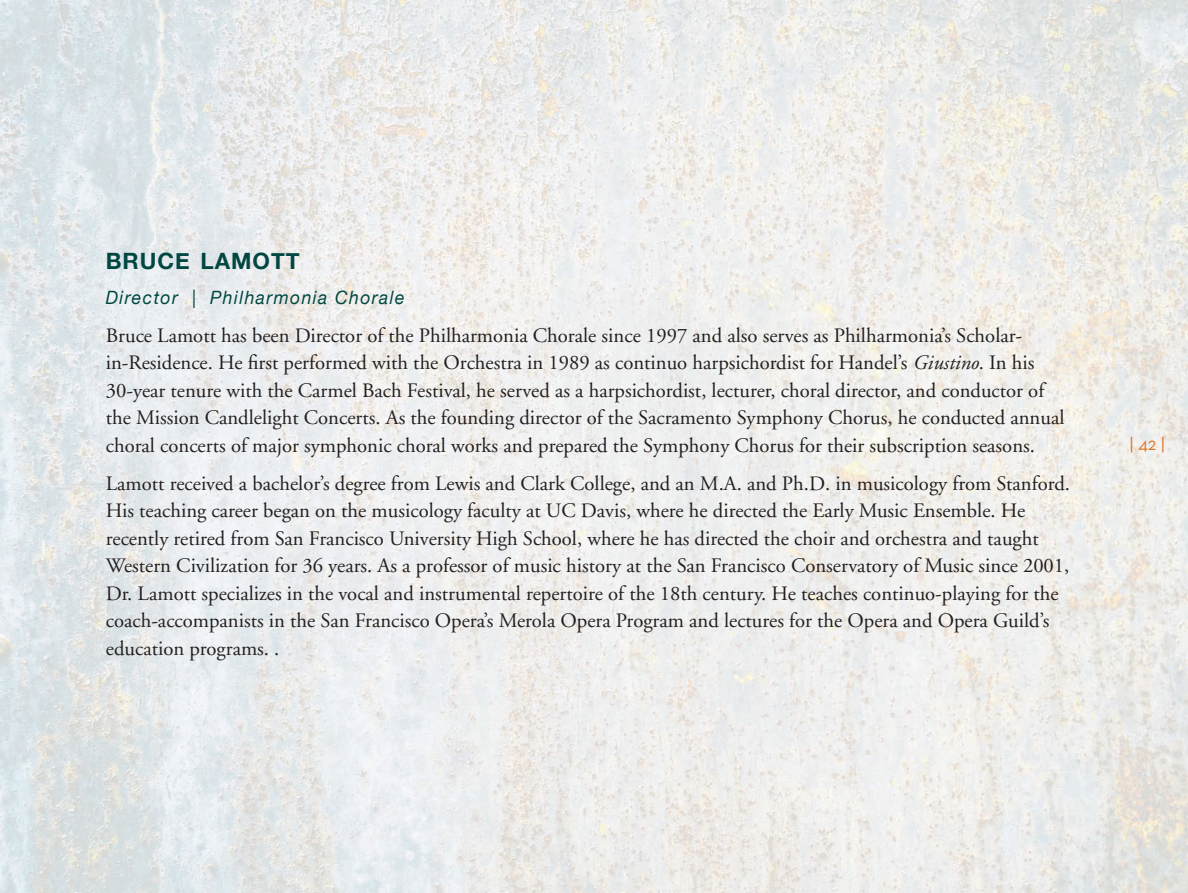
<style>
.page{position:relative;width:1188px;height:893px;background:#fff}
.page>*{position:absolute;margin:0;border:0;box-sizing:border-box;transform-origin:0 0}
.t1{font:700 22.5px "Helvetica Neue";letter-spacing:.045em;color:#004741}
.t2{font:20.7px/27.6px "Adobe Garamond";color:#231f20}
.t3{font:18.45px "Neutraface Text TT";color:#df7425}
.t4{font:italic 18.3px "Helvetica Neue";letter-spacing:.08em;color:#004741;scale:.96 1}
.s1{font-style:italic}
</style>
<div class="page">
<img style="left:0;top:0;width:671px;height:629px">
<img style="left:671px;top:0;width:517px;height:893px">
<img style="left:0;top:629px;width:672px;height:264px">
<p class="t1" style="left:106px;top:243px;width:195px">BRUCE LAMOTT</p>
<p class="t4" style="left:106px;top:284px;width:313px">Director | Philharmonia Chorale</p>
<p class="t2" style="left:106px;top:322px;width:960px">Bruce Lamott has been Director of the Philharmonia Chorale since 1997 and also serves as Philharmonia’s Scholar&shy;in-Residence. He first performed with the Orchestra in 1989 as continuo harpsichordist for Handel’s <span class="s1">Giustino</span>. In his 30-year tenure with the Carmel Bach Festival, he served as a harpsichordist, lecturer, choral director, and conductor of the Mission Candlelight Concerts. As the founding director of the Sacramento Symphony Chorus, he conducted annual choral concerts of major symphonic choral works and prepared the Symphony Chorus for their subscription seasons.</p>
<p class="t2" style="left:106px;top:470px;width:966px">Lamott received a bachelor’s degree from Lewis and Clark College, and an M.A. and Ph.D. in musicology from Stanford.<br>His teaching career began on the musicology faculty at UC Davis, where he directed the Early Music Ensemble. He recently retired from San Francisco University High School, where he has directed the choir and orchestra and taught Western Civilization for 36 years. As a professor of music history at the San Francisco Conservatory of Music since 2001, Dr. Lamott specializes in the vocal and instrumental repertoire of the 18th century. He teaches continuo-playing for the coach-accompanists in the San Francisco Opera’s Merola Opera Program and lectures for the Opera and Opera Guild’s education programs. .</p>
<p class="t3" style="left:1130px;top:432px;width:37px">| 42 |</p>
</div>
